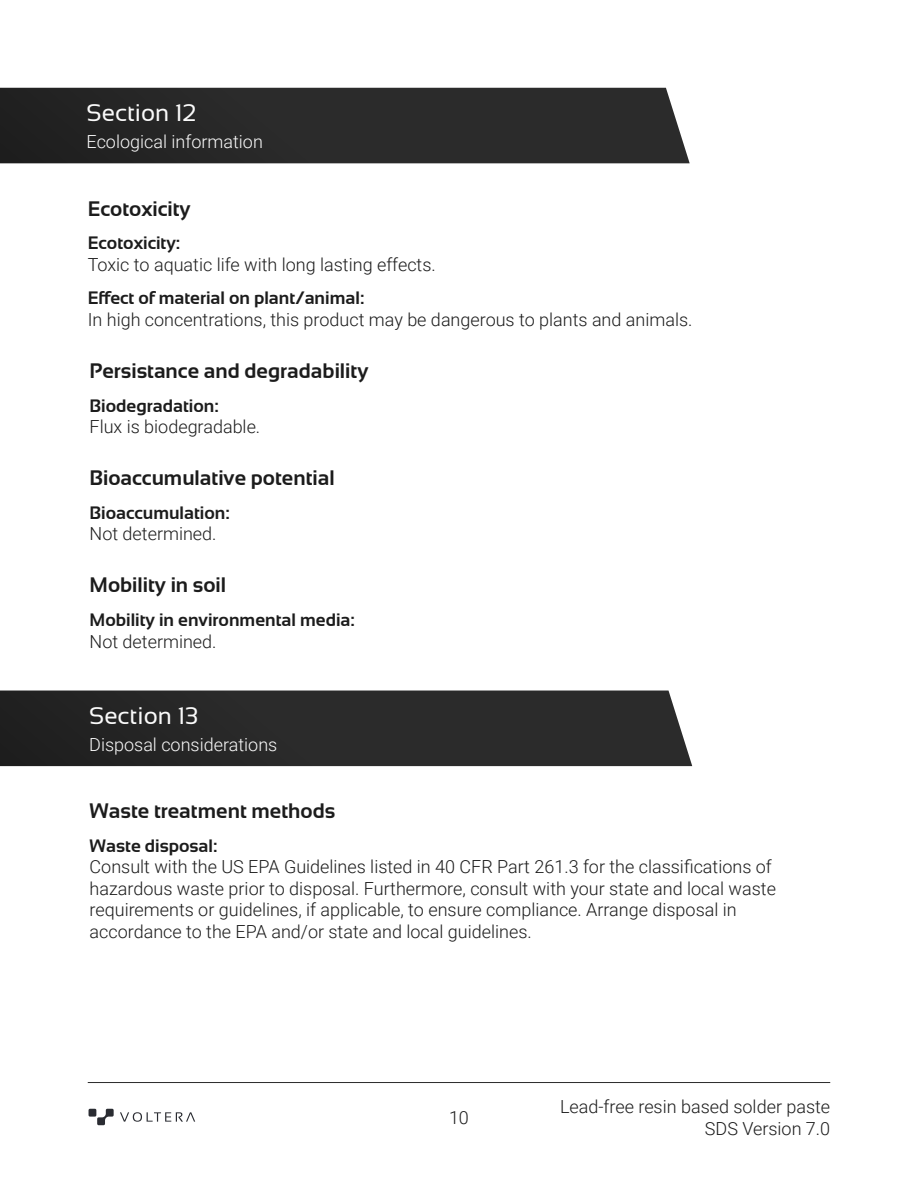
<style>
.page{position:relative;width:918px;height:1188px;background:#fff}
.page>*{position:absolute;margin:0;border:0;box-sizing:border-box;transform-origin:0 0}
.t1{font:24px "Sansation";color:#fafafa}
.t2{font:700 21px "Sansation";color:#1c1c1c}
.t3{font:300 18px/21.6px "Roboto";color:#1c1c1c;text-align:right}
.t4{font:700 18px "Sansation";color:#1c1c1c}
.t5{font:300 18px "Roboto";color:#fafafa}
</style>
<div class="page">
<svg style="left:88px;top:1108px;width:108px;height:18px"></svg>
<hr style="left:88px;top:1082px;width:742px;height:1px;background:#2b2b2b">
<svg style="left:0;top:691px;width:692px;height:75px;background:#2b2b2b"></svg>
<svg style="left:0;top:88px;width:690px;height:75px;background:#2b2b2b"></svg>
<h1 class="t1" style="left:87px;top:99px;width:111px">Section 12</h1>
<p class="t5" style="left:87px;top:129px;width:178px">Ecological information</p>
<p class="t2" style="left:88px;top:197px;width:104px">Ecotoxicity</p>
<p class="t4" style="left:88px;top:233px;width:94px">Ecotoxicity:</p>
<p class="t3" style="left:88px;top:253px;width:350px">Toxic to aquatic life with long lasting effects.</p>
<p class="t4" style="left:88px;top:288px;width:278px">Effect of material on plant/animal:</p>
<p class="t3" style="left:88px;top:308px;width:606px">In high concentrations, this product may be dangerous to plants and animals.</p>
<p class="t2" style="left:90px;top:359px;width:280px">Persistance and degradability</p>
<p class="t4" style="left:90px;top:395px;width:131px">Biodegradation:</p>
<p class="t3" style="left:90px;top:415px;width:172px">Flux is biodegradable.</p>
<p class="t2" style="left:90px;top:466px;width:247px">Bioaccumulative potential</p>
<p class="t4" style="left:90px;top:503px;width:142px">Bioaccumulation:</p>
<p class="t3" style="left:90px;top:523px;width:128px">Not determined.</p>
<p class="t2" style="left:90px;top:573px;width:138px">Mobility in soil</p>
<p class="t4" style="left:90px;top:610px;width:267px">Mobility in environmental media:</p>
<p class="t3" style="left:90px;top:630px;width:128px">Not determined.</p>
<h1 class="t1" style="left:89px;top:702px;width:111px">Section 13</h1>
<p class="t5" style="left:89px;top:732px;width:190px">Disposal considerations</p>
<p class="t2" style="left:90px;top:799px;width:247px">Waste treatment methods</p>
<p class="t4" style="left:90px;top:835px;width:129px">Waste disposal:</p>
<p class="t3" style="left:90px;top:855px;width:688px;text-align:left">Consult with the US EPA Guidelines listed in 40 CFR Part 261.3 for the classifications of hazardous waste prior to disposal. Furthermore, consult with your state and local waste requirements or guidelines, if applicable, to ensure compliance. Arrange disposal in accordance to the EPA and/or state and local guidelines.</p>
<p class="t3" style="left:449px;top:1106px;width:21px">10</p>
<p class="t3" style="left:560px;top:1095px;width:272px">Lead-free resin based solder paste<br>SDS Version 7.0</p>
</div>
